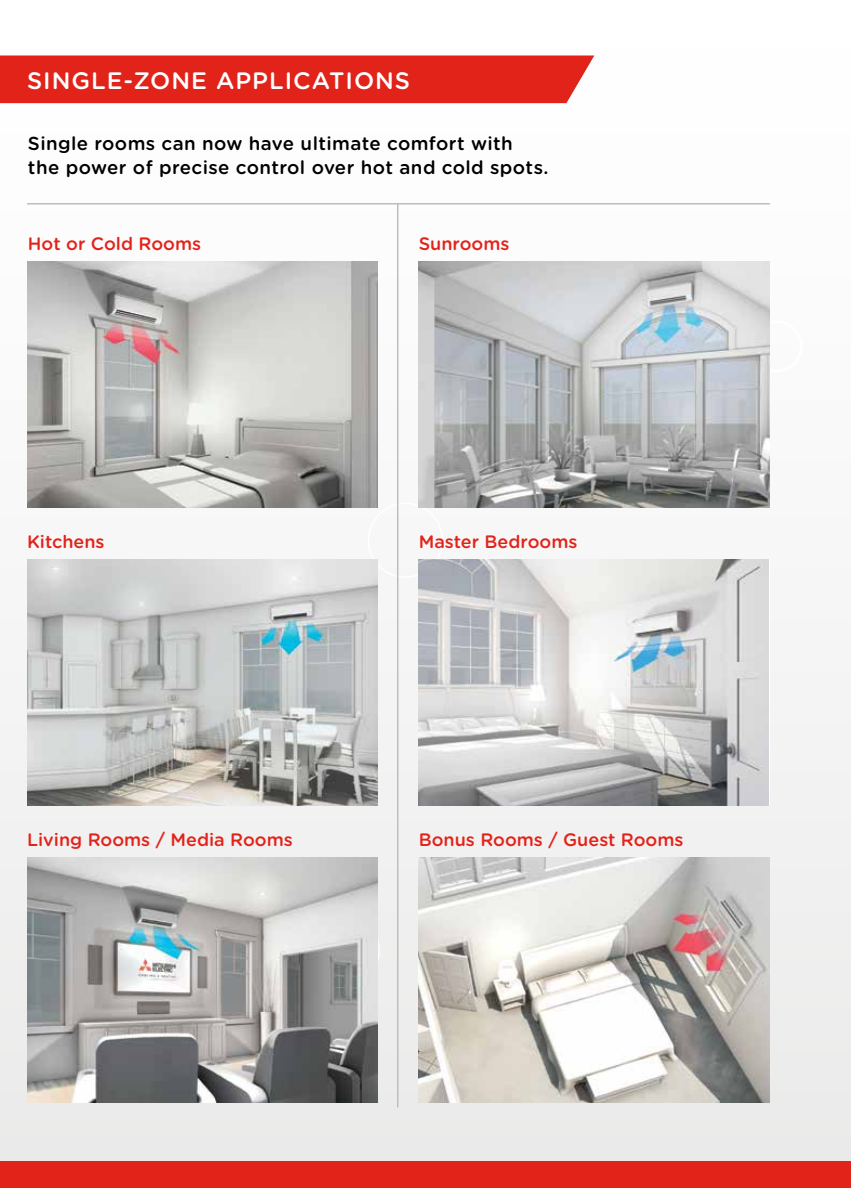
<style>
.page{position:relative;width:851px;height:1188px;background:#fff}
.page>*{position:absolute;margin:0;border:0;box-sizing:border-box;transform-origin:0 0}
.t1{font:500 23.7px "Gotham Rounded";letter-spacing:.04em;color:#fff}
.t2{font:500 18.75px/24px "Gotham Rounded";letter-spacing:.02em;color:#000}
.t3{font:500 18px "Gotham Rounded";color:#e2231a}
</style>
<div class="page">
<div style="left:0;top:0;width:850px;height:1188px;background:linear-gradient(to right,#f8f8f8,#f8f7f7)"></div>
<div style="left:751px;top:321px;width:51px;height:51px;border:3px solid #fff;border-radius:50%"></div>
<div style="left:368px;top:503px;width:75px;height:75px;border:2px solid #fff;border-radius:50%"></div>
<div style="left:0;top:1161px;width:850px;height:27px;background:#e2231a"></div>
<hr style="left:27px;top:203px;width:743px;height:2px;background:#bcbec0">
<hr style="left:397px;top:204px;width:1px;height:903px;background:#bcbec0">
<img style="left:418px;top:262px;width:352px;height:245px">
<img style="left:27px;top:560px;width:350px;height:245px">
<img style="left:27px;top:858px;width:350px;height:245px">
<img style="left:27px;top:262px;width:350px;height:245px">
<img style="left:418px;top:560px;width:350px;height:245px">
<img style="left:418px;top:858px;width:352px;height:245px">
<div style="left:0;top:56px;width:594px;height:47px;background:#e2231a"></div>
<h1 class="t1" style="left:27px;top:70px;width:384px">SINGLE-ZONE APPLICATIONS</h1>
<p class="t2" style="left:28px;top:133px;width:522px">Single rooms can now have ultimate comfort with the power of precise control over hot and cold spots.</p>
<p class="t3" style="left:28px;top:235px;width:175px">Hot or Cold Rooms</p>
<p class="t3" style="left:418px;top:235px;width:92px">Sunrooms</p>
<p class="t3" style="left:27px;top:533px;width:79px">Kitchens</p>
<p class="t3" style="left:419px;top:533px;width:160px">Master Bedrooms</p>
<p class="t3" style="left:27px;top:831px;width:267px">Living Rooms / Media Rooms</p>
<p class="t3" style="left:419px;top:831px;width:266px">Bonus Rooms / Guest Rooms</p>
</div>
